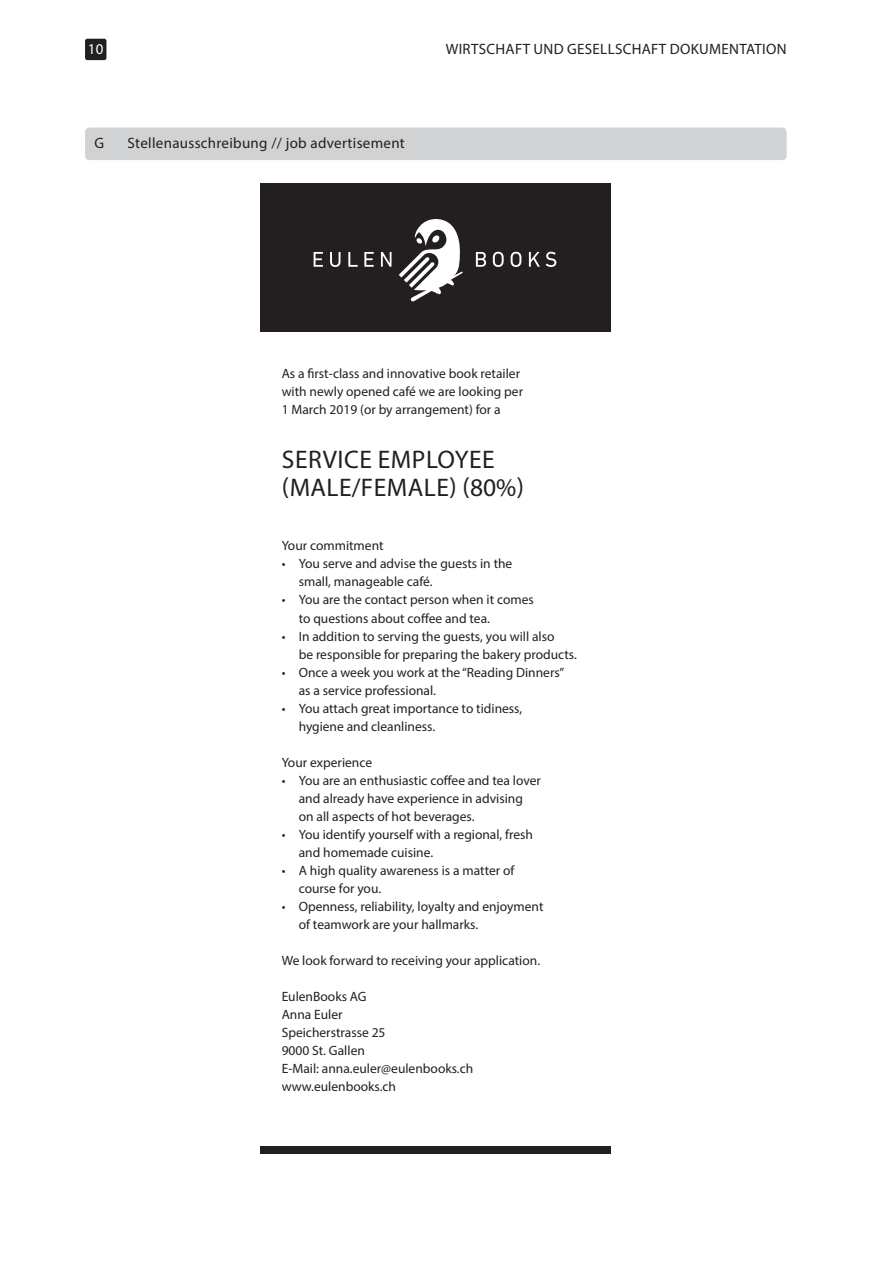
<style>
.page{position:relative;width:893px;height:1263px;background:#fff}
.page>*{position:absolute;margin:0;border:0;box-sizing:border-box;transform-origin:0 0}
.Titel_03{font:25.5px/28.5px "Myriad Pro";letter-spacing:.02em;color:#231f20}
.Grundtext{font:15px "Myriad Pro";letter-spacing:.02em;color:#231f20}
.t1{font:15px "Myriad Pro";color:#fff}
.Titel_03-2{font:13.5px/18px "Myriad Pro";color:#231f20}
</style>
<div class="page">
<div style="left:85px;top:39px;width:21px;height:21px;background:#231f20;border-radius:2px"></div>
<div style="left:85px;top:128px;width:702px;height:32px;background:#d1d2d4;border-radius:4px"></div>
<div style="left:260px;top:183px;width:351px;height:148px;background:#231f20"></div>
<div style="left:260px;top:1146px;width:351px;height:7px;background:#231f20"></div>
<svg style="left:314px;top:219px;width:242px;height:83px"></svg>
<p class="t1" style="left:88px;top:40px;width:17px">10</p>
<p class="Grundtext" style="left:446px;top:40px;width:342px">WIRTSCHAFT UND GESELLSCHAFT DOKUMENTATION</p>
<p class="Grundtext" style="left:95px;top:134px;width:11px">G</p>
<p class="Grundtext" style="left:128px;top:134px;width:279px">Stellenausschreibung // job advertisement</p>
<p class="Titel_03-2" style="left:282px;top:364px;width:240px">As a first-class and innovative book retailer</p>
<p class="Titel_03-2" style="left:282px;top:382px;width:243px">with newly opened café we are looking per</p>
<p class="Titel_03-2" style="left:282px;top:400px;width:221px">1 March 2019 (or by arrangement) for a</p>
<p class="Titel_03" style="left:282px;top:445px;width:243px">SERVICE EMPLOYEE (MALE/FEMALE) (80%)</p>
<p class="Titel_03-2" style="left:282px;top:537px;width:103px">Your commitment</p>
<p class="Titel_03-2" style="left:299px;top:555px;width:215px;text-indent:-17px">• You serve and advise the guests in the small, manageable café.</p>
<p class="Titel_03-2" style="left:299px;top:591px;width:237px;text-indent:-17px">• You are the contact person when it comes to questions about coffee and tea.</p>
<p class="Titel_03-2" style="left:299px;top:627px;width:280px;text-indent:-17px">• In addition to serving the guests, you will also<br>be responsible for preparing the bakery products.</p>
<p class="Titel_03-2" style="left:299px;top:663px;width:267px;text-indent:-17px">• Once a week you work at the “Reading Dinners” as a service professional.</p>
<p class="Titel_03-2" style="left:299px;top:699px;width:225px;text-indent:-17px">• You attach great importance to tidiness, hygiene and cleanliness.</p>
<p class="Titel_03-2" style="left:282px;top:753px;width:92px">Your experience</p>
<p class="Titel_03-2" style="left:299px;top:771px;width:244px;text-indent:-17px">• You are an enthusiastic coffee and tea lover and already have experience in advising on all aspects of hot beverages.</p>
<p class="Titel_03-2" style="left:299px;top:825px;width:236px;text-indent:-17px">• You identify yourself with a regional, fresh and homemade cuisine.</p>
<p class="Titel_03-2" style="left:299px;top:861px;width:217px;text-indent:-17px">• A high quality awareness is a matter of course for you.</p>
<p class="Titel_03-2" style="left:299px;top:897px;width:246px;text-indent:-17px">• Openness, reliability, loyalty and enjoyment of teamwork are your hallmarks.</p>
<p class="Titel_03-2" style="left:282px;top:951px;width:260px">We look forward to receiving your application.</p>
<p class="Titel_03-2" style="left:282px;top:987px;width:86px">EulenBooks AG</p>
<p class="Titel_03-2" style="left:282px;top:1005px;width:62px">Anna Euler</p>
<p class="Titel_03-2" style="left:282px;top:1023px;width:105px">Speicherstrasse 25</p>
<p class="Titel_03-2" style="left:282px;top:1041px;width:85px">9000 St. Gallen</p>
<p class="Titel_03-2" style="left:282px;top:1059px;width:193px">E-Mail: anna.euler@eulenbooks.ch</p>
<p class="Titel_03-2" style="left:282px;top:1077px;width:116px">www.eulenbooks.ch</p>
</div>
